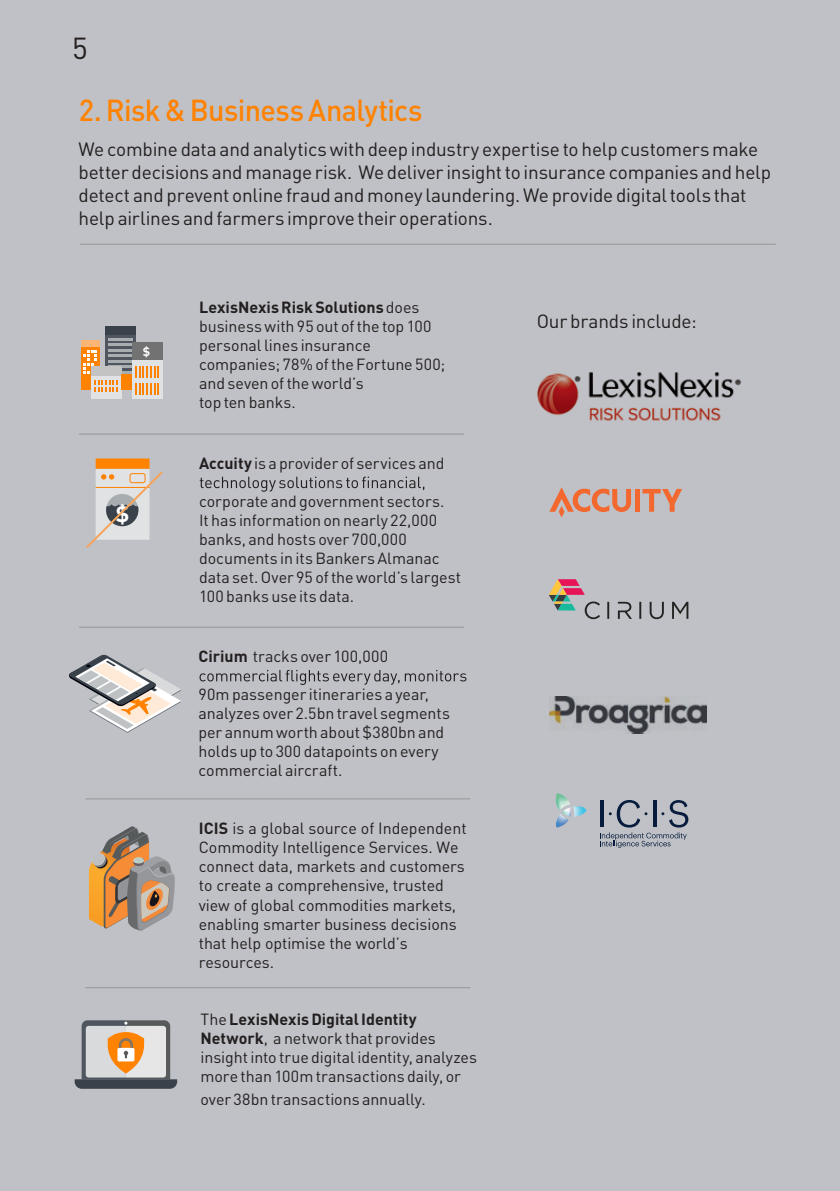
<style>
.page{position:relative;width:840px;height:1191px;background:#fff}
.page>*{position:absolute;margin:0;border:0;box-sizing:border-box;transform-origin:0 0}
.t1{font:500 30px "DIN";letter-spacing:-.02em;color:#ff8200;scale:.96 1}
.t2{font:30px "DIN";color:#231f20}
.t3{font:700 22px "DIN";color:#fff}
.t4{font:19px/23px "DIN";letter-spacing:-.01em;color:#231f20}
.t5{font:16px/19px "DIN";letter-spacing:-.005em;color:#231f20}
.t6{font:700 12px "DIN";color:#fff}
.s1{font-weight:700}
</style>
<div class="page">
<div style="left:0;top:0;width:839px;height:1191px;background:#bfc1c6"></div>
<hr style="left:80px;top:244px;width:695px;height:1px;background:#939598">
<svg style="left:200px;top:476px;width:224px;height:16px"></svg>
<svg style="left:199px;top:670px;width:267px;height:15px"></svg>
<hr style="left:79px;top:434px;width:384px;height:1px;background:#939598">
<hr style="left:79px;top:627px;width:384px;height:1px;background:#939598">
<svg style="left:69px;top:654px;width:112px;height:79px"></svg>
<div style="left:81px;top:347px;width:18px;height:43px;background:#ff8200"></div>
<svg style="left:105px;top:334px;width:31px;height:37px"></svg>
<div style="left:81px;top:340px;width:18px;height:7px;background:#fab474"></div>
<div style="left:105px;top:326px;width:31px;height:8px;background:#39414b"></div>
<hr style="left:108px;top:338px;width:25px;height:2px;background:#a8adaf">
<hr style="left:108px;top:343px;width:25px;height:3px;background:#a8adaf">
<hr style="left:108px;top:349px;width:25px;height:2px;background:#a8adaf">
<hr style="left:108px;top:355px;width:25px;height:2px;background:#a8adaf">
<hr style="left:108px;top:360px;width:25px;height:2px;background:#a8adaf">
<hr style="left:108px;top:366px;width:25px;height:2px;background:#a8adaf">
<hr style="left:108px;top:371px;width:25px;height:3px;background:#a8adaf">
<svg style="left:83px;top:350px;width:14px;height:23px"></svg>
<div style="left:91px;top:366px;width:30px;height:10px;background:#c3c3c3"></div>
<div style="left:91px;top:376px;width:30px;height:23px;background:#e1e2e4"></div>
<svg style="left:94px;top:380px;width:24px;height:12px"></svg>
<div style="left:121px;top:374px;width:30px;height:16px;background:#ff8200"></div>
<div style="left:132px;top:343px;width:30px;height:17px;background:#727272"></div>
<div style="left:132px;top:360px;width:30px;height:39px;background:#e1e2e4"></div>
<svg style="left:135px;top:366px;width:24px;height:11px"></svg>
<svg style="left:135px;top:383px;width:24px;height:11px"></svg>
<hr style="left:85px;top:798px;width:385px;height:1px;background:#939598">
<svg style="left:86px;top:458px;width:77px;height:90px"></svg>
<img style="left:537px;top:372px;width:205px;height:49px">
<div style="left:634px;top:489px;width:5px;height:23px;background:#f2682f"></div>
<svg style="left:549px;top:487px;width:81px;height:30px"></svg>
<svg style="left:642px;top:489px;width:39px;height:23px"></svg>
<svg style="left:607px;top:602px;width:2px;height:17px"></svg>
<svg style="left:617px;top:602px;width:14px;height:17px"></svg>
<svg style="left:639px;top:602px;width:2px;height:17px"></svg>
<svg style="left:649px;top:602px;width:14px;height:17px"></svg>
<svg style="left:672px;top:602px;width:16px;height:17px"></svg>
<svg style="left:549px;top:579px;width:50px;height:40px"></svg>
<img style="left:549px;top:696px;width:157px;height:38px">
<svg style="left:75px;top:1020px;width:102px;height:68px;background:#b4a79b"></svg>
<svg style="left:555px;top:793px;width:31px;height:34px"></svg>
<svg style="left:600px;top:800px;width:88px;height:48px"></svg>
<hr style="left:85px;top:987px;width:385px;height:1px;background:#939598">
<svg style="left:89px;top:826px;width:86px;height:105px"></svg>
<h1 class="t2" style="left:72px;top:29px;width:17px">5</h1>
<h1 class="t1" style="left:79px;top:91px;width:359px">2. Risk &amp; Business Analytics</h1>
<p class="t4" style="left:78px;top:137px;width:693px">We combine data and analytics with deep industry expertise to help customers make better decisions and manage risk. We deliver insight to insurance companies and help detect and prevent online fraud and money laundering. We provide digital tools that help airlines and farmers improve their operations.</p>
<p class="t6" style="left:143px;top:343px;width:9px">$</p>
<h2 class="t3" style="left:116px;top:499px;width:15px">$</h2>
<p class="t5" style="left:199px;top:297px;width:247px"><span class="s1">LexisNexisRiskSolutions</span>does business with 95 out ofthe top 100 personallines insurance companies; 78% ofthe Fortune 500; and seven ofthe world’s<br>top ten banks.</p>
<p class="t5" style="left:199px;top:453px;width:247px"><span class="s1">Accuity</span> is a provider of services and</p>
<p class="t5" style="left:199px;top:491px;width:263px">corporate and government sectors.<br>It has information on nearly 22,000 banks, and hosts over 700,000 documents in itsBankersAlmanac data set.Over 95 ofthe world’s largest<br>100 banks use its data.</p>
<p class="t5" style="left:198px;top:647px;width:191px"><span class="s1">Cirium</span> tracks over 100,000</p>
<p class="t5" style="left:198px;top:685px;width:253px">90m passenger itineraries a year, analyzes over 2.5bn travel segments per annum worth about$380bn and holds up to 300 datapoints on every commercial aircraft.</p>
<p class="t5" style="left:199px;top:818px;width:269px"><span class="s1">ICIS</span> is a global source of Independent Commodity Intelligence Services. We connect data, markets and customers to create a comprehensive, trusted view of global commodities markets, enabling smarter business decisions that help optimise the world’s resources.</p>
<p class="t5" style="left:200px;top:1009px;width:278px">The <span class="s1">LexisNexisDigitalIdentity Network</span>, a network that provides insightinto true digitalidentity, analyzes more than 100m transactions daily, or</p>
<p class="t5" style="left:200px;top:1089px;width:227px">over 38bn transactions annually.</p>
<p class="t4" style="left:536px;top:309px;width:161px">Our brands include:</p>
</div>
